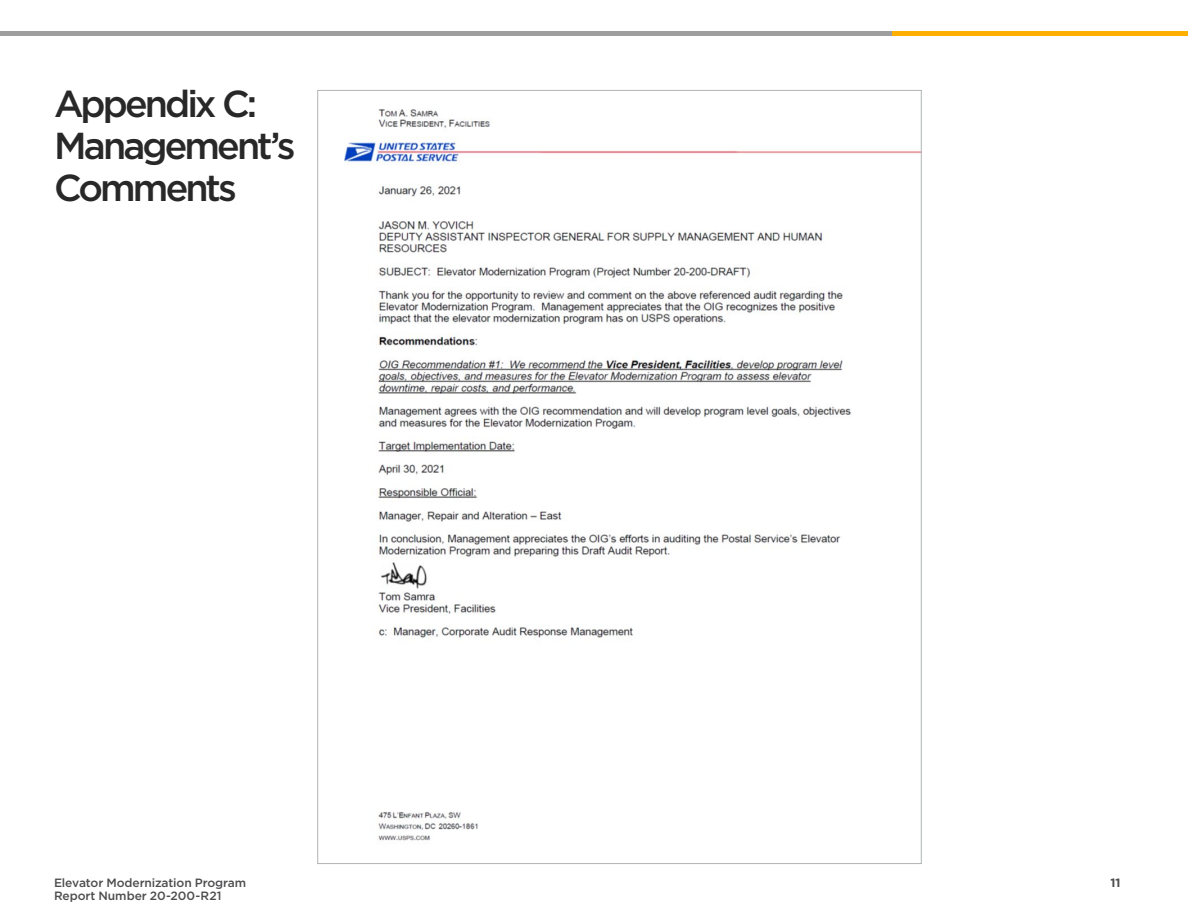
<style>
.page{position:relative;width:1188px;height:918px;background:#fff}
.page>*{position:absolute;margin:0;border:0;box-sizing:border-box;transform-origin:0 0}
.t1{font:500 37.5px/42px "Gotham";letter-spacing:-.075em;color:#292829}
.t2{font:500 12px/13.5px "Gotham";letter-spacing:-.005em;color:#4d4d4f}
.t3{font:700 12px "Gotham";color:#4d4d4f}
</style>
<div class="page">
<img style="left:344px;top:109px;width:576px;height:732px">
<hr style="left:0;top:32px;width:1188px;height:4px;background:#9e9e9e">
<hr style="left:893px;top:32px;width:295px;height:4px;background:#ffaf00">
<h1 class="t1" style="left:54px;top:82px;width:243px">Appendix C:<br>Management’s<br>Comments</h1>
<p class="t2" style="left:54px;top:875px;width:194px">Elevator Modernization Program<br>Report Number 20-200-R21</p>
<p class="t3" style="left:1111px;top:875px;width:12px">11</p>
</div>
